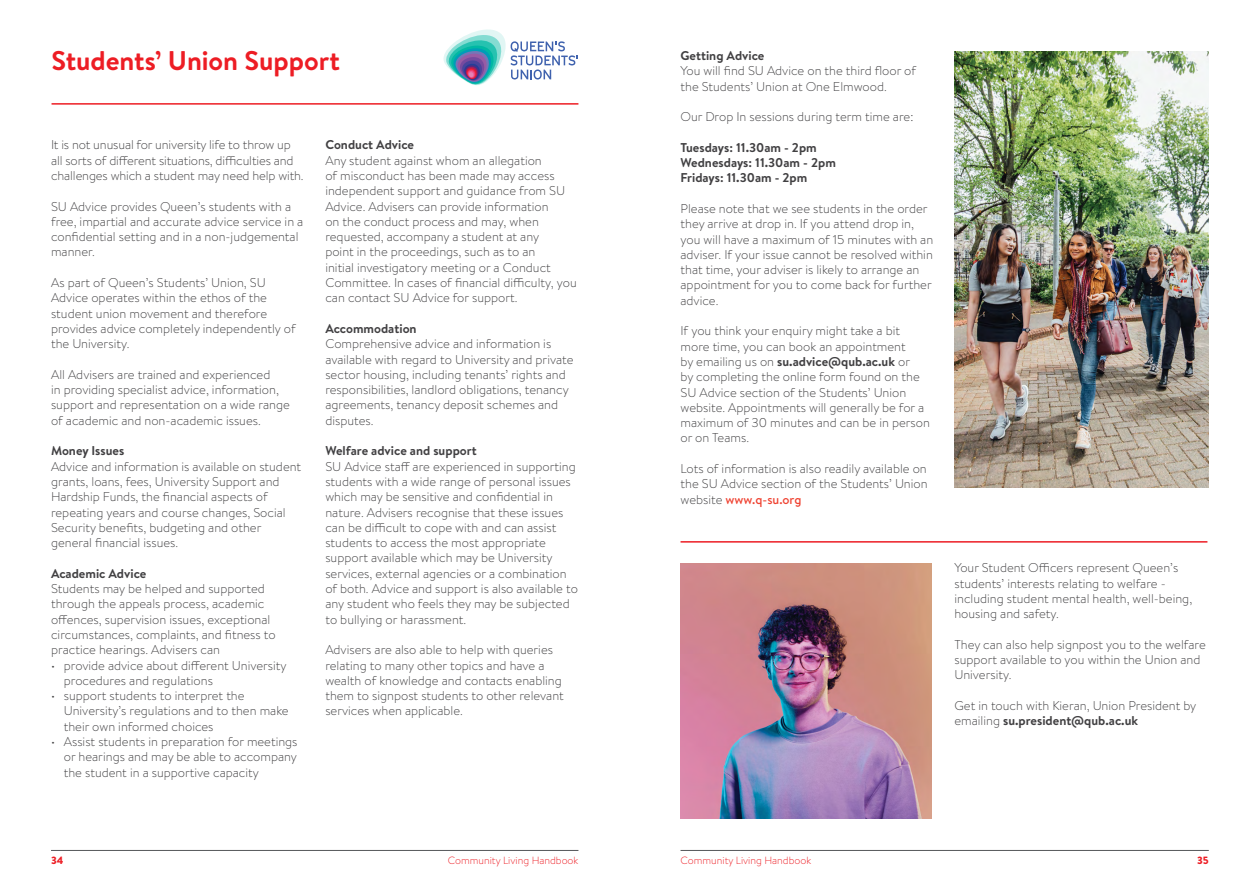
<style>
.page{position:relative;width:1259px;height:893px;background:#fff}
.page>*{position:absolute;margin:0;border:0;box-sizing:border-box;transform-origin:0 0}
.t1{font:700 27px "Brandon Text";letter-spacing:-.005em;color:#ed1d24}
.t2{font:300 12.75px/15.3px "Brandon Text";color:#414042}
.t3{font:700 12.75px "Brandon Text";color:#414042}
.t4{font:300 10.5px "Brandon Text";color:#ed1d24}
.t5{font:900 10.5px "Brandon Text";color:#ed1d24}
.s1{font-weight:700}
.s2{font-weight:500;color:#ef4130}
</style>
<div class="page">
<hr style="left:52px;top:103px;width:526px;height:2px;background:#ed1d24">
<svg style="left:443px;top:29px;width:135px;height:56px"></svg>
<img style="left:955px;top:51px;width:253px;height:436px">
<hr style="left:680px;top:541px;width:527px;height:2px;background:#ed1d24">
<img style="left:681px;top:563px;width:250px;height:256px">
<hr style="left:51px;top:850px;width:527px;height:1px;background:#54575a">
<hr style="left:680px;top:850px;width:528px;height:1px;background:#54575a">
<p class="t1" style="left:52px;top:42px;width:290px">Students’ Union Support</p>
<p class="t3" style="left:680px;top:47px;width:85px">Getting Advice</p>
<p class="t2" style="left:680px;top:63px;width:237px">You will find SU Advice on the third floor of the Students’ Union at One Elmwood.</p>
<p class="t2" style="left:680px;top:109px;width:234px">Our Drop In sessions during term time are:</p>
<p class="t3" style="left:680px;top:138px;width:138px">Tuesdays: 11.30am - 2pm</p>
<p class="t3" style="left:680px;top:154px;width:157px">Wednesdays: 11.30am - 2pm</p>
<p class="t3" style="left:680px;top:169px;width:128px">Fridays: 11.30am - 2pm</p>
<p class="t2" style="left:680px;top:200px;width:254px">Please note that we see students in the order they arrive at drop in. If you attend drop in, you will have a maximum of 15 minutes with an adviser. If your issue cannot be resolved within that time, your adviser is likely to arrange an appointment for you to come back for further advice.</p>
<p class="t2" style="left:680px;top:323px;width:251px">If you think your enquiry might take a bit more time, you can book an appointment<br>by emailing us on <span class="s1">su.advice@qub.ac.uk</span> or<br>by completing the online form found on the SU Advice section of the Students’ Union website. Appointments will generally be for a maximum of 30 minutes and can be in person or on Teams.</p>
<p class="t2" style="left:680px;top:461px;width:249px;text-align:justify">Lots of information is also readily available on the SU Advice section of the Students’ Union website <span class="s2">www.q-su.org</span></p>
<p class="t2" style="left:51px;top:137px;width:254px">It is not unusual for university life to throw up all sorts of different situations, difficulties and challenges which a student may need help with.</p>
<p class="t2" style="left:51px;top:198px;width:254px">SU Advice provides Queen’s students with a free, impartial and accurate advice service in a confidential setting and in a non-judgemental manner.</p>
<p class="t2" style="left:51px;top:274px;width:246px">As part of Queen’s Students’ Union, SU Advice operates within the ethos of the student union movement and therefore provides advice completely independently of the University.</p>
<p class="t2" style="left:51px;top:366px;width:240px">All Advisers are trained and experienced<br>in providing specialist advice, information, support and representation on a wide range of academic and non-academic issues.</p>
<p class="t3" style="left:51px;top:442px;width:75px">Money Issues</p>
<p class="t2" style="left:51px;top:458px;width:252px">Advice and information is available on student grants, loans, fees, University Support and Hardship Funds, the financial aspects of repeating years and course changes, Social Security benefits, budgeting and other general financial issues.</p>
<p class="t3" style="left:51px;top:564px;width:97px">Academic Advice</p>
<p class="t2" style="left:51px;top:580px;width:226px">Students may be helped and supported through the appeals process, academic offences, supervision issues, exceptional circumstances, complaints, and fitness to practice hearings. Advisers can</p>
<p class="t2" style="left:64px;top:657px;width:224px;text-indent:-13px">• provide advice about different University procedures and regulations</p>
<p class="t2" style="left:64px;top:688px;width:226px;text-indent:-13px">• support students to interpret the<br>University’s regulations and to then make their own informed choices</p>
<p class="t2" style="left:64px;top:733px;width:235px;text-align:justify;text-indent:-13px">• Assist students in preparation for meetings or hearings and may be able to accompany the student in a supportive capacity</p>
<p class="t3" style="left:325px;top:136px;width:90px">Conduct Advice</p>
<p class="t2" style="left:325px;top:152px;width:253px">Any student against whom an allegation<br>of misconduct has been made may access independent support and guidance from SU Advice. Advisers can provide information<br>on the conduct process and may, when requested, accompany a student at any<br>point in the proceedings, such as to an<br>initial investigatory meeting or a Conduct Committee. In cases of financial difficulty, you can contact SU Advice for support.</p>
<p class="t3" style="left:325px;top:320px;width:93px">Accommodation</p>
<p class="t2" style="left:325px;top:336px;width:250px">Comprehensive advice and information is available with regard to University and private sector housing, including tenants’ rights and responsibilities, landlord obligations, tenancy agreements, tenancy deposit schemes and disputes.</p>
<p class="t3" style="left:325px;top:442px;width:153px">Welfare advice and support</p>
<p class="t2" style="left:325px;top:458px;width:254px">SU Advice staff are experienced in supporting students with a wide range of personal issues which may be sensitive and confidential in nature. Advisers recognise that these issues can be difficult to cope with and can assist students to access the most appropriate support available which may be University services, external agencies or a combination of both. Advice and support is also available to any student who feels they may be subjected to bullying or harassment.</p>
<p class="t2" style="left:325px;top:642px;width:240px">Advisers are also able to help with queries relating to many other topics and have a wealth of knowledge and contacts enabling them to signpost students to other relevant services when applicable.</p>
<p class="t2" style="left:954px;top:560px;width:239px">Your Student Officers represent Queen’s students’ interests relating to welfare - including student mental health, well-being, housing and safety.</p>
<p class="t2" style="left:954px;top:636px;width:253px">They can also help signpost you to the welfare support available to you within the Union and<br>University.</p>
<p class="t2" style="left:954px;top:698px;width:243px">Get in touch with Kieran, Union President by emailing <span class="s1">su.president@qub.ac.uk</span></p>
<p class="t5" style="left:51px;top:853px;width:14px">34</p>
<p class="t4" style="left:448px;top:853px;width:132px">Community Living Handbook</p>
<p class="t4" style="left:680px;top:853px;width:132px">Community Living Handbook</p>
<p class="t5" style="left:1197px;top:853px;width:13px">35</p>
</div>
